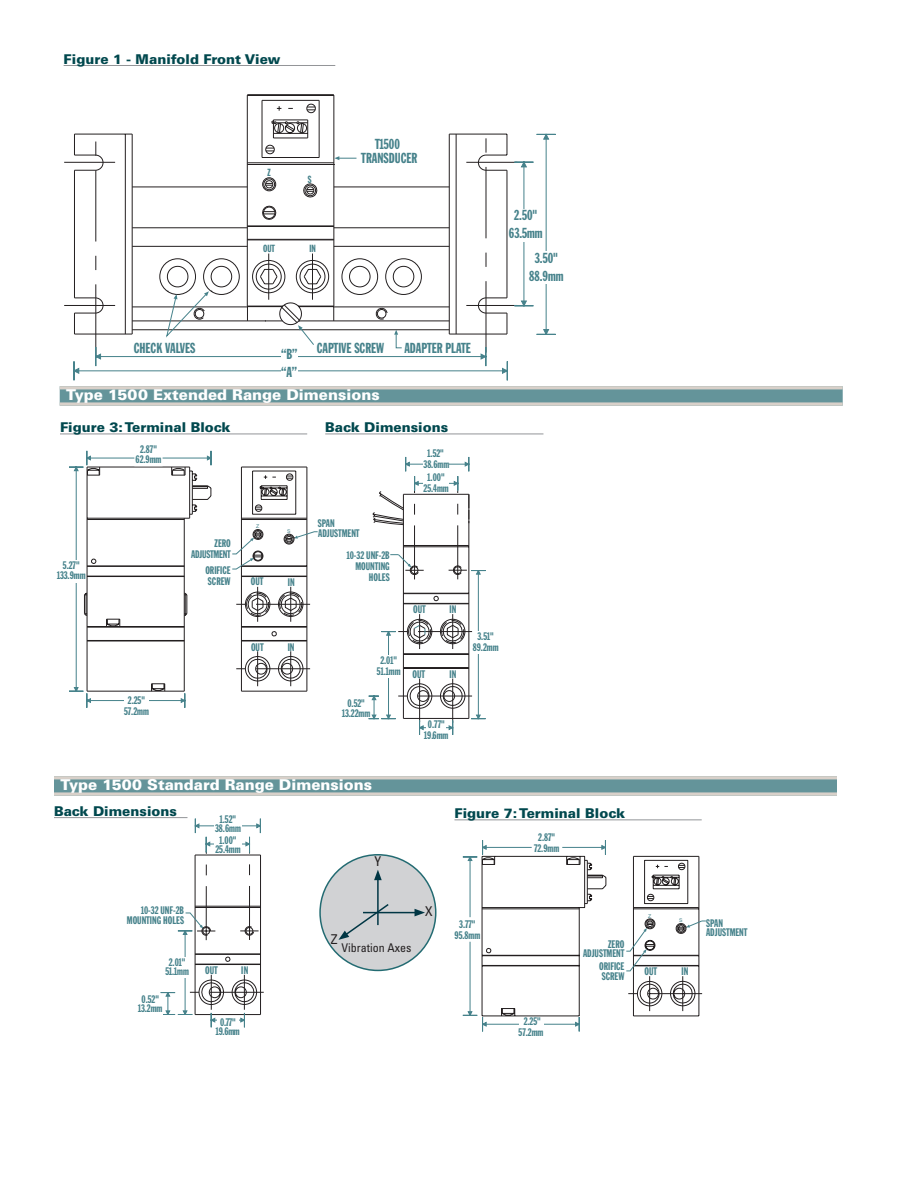
<style>
.page{position:relative;width:918px;height:1188px;background:#fff}
.page>*{position:absolute;margin:0;border:0;box-sizing:border-box;transform-origin:0 0}
.Rule_white_text{font:900 15px "Univers LT Std";color:#fff}
.t1{font:14.25px/17.4px "Franklin Gothic Extra Cond";color:#46828b;text-align:center}
.Pargraph_head_new_st{font:900 13.5px "Univers LT Std";color:#00484e}
.body_text{font:condensed 13.5px "Univers LT Std";color:#231f20}
.body_text-2{font:condensed 12px "Univers LT Std";color:#231f20}
.t2{font:10.8px/10.8px "Franklin Gothic Extra Cond";color:#46828b;text-align:center}
.t3{font:10.2px "Franklin Gothic Extra Cond";color:#46828b}
.t4{font:5.1px "Arial";color:#46828b}
</style>
<div class="page">
<hr style="left:262px;top:100px;width:1px;height:58px;background:#231f20">
<hr style="left:319px;top:100px;width:1px;height:58px;background:#231f20">
<hr style="left:333px;top:95px;width:1px;height:211px;background:#231f20">
<hr style="left:247px;top:95px;width:1px;height:211px;background:#231f20">
<svg style="left:64px;top:105px;width:492px;height:275px"></svg>
<div style="left:509px;top:209px;width:34px;height:32px;background:#fff"></div>
<div style="left:529px;top:252px;width:35px;height:32px;background:#fff"></div>
<hr style="left:64px;top:65px;width:271px;height:1px;background:#939598">
<hr style="left:60px;top:434px;width:247px;height:1px;background:#939598">
<svg style="left:69px;top:450px;width:249px;height:258px"></svg>
<div style="left:57px;top:560px;width:29px;height:22px;background:#fff"></div>
<div style="left:124px;top:695px;width:25px;height:22px;background:#fff"></div>
<hr style="left:325px;top:434px;width:218px;height:1px;background:#939598">
<svg style="left:368px;top:456px;width:118px;height:279px"></svg>
<div style="left:426px;top:719px;width:20px;height:22px;background:#fff"></div>
<div style="left:60px;top:386px;width:783px;height:20px;background:#64949a"></div>
<hr style="left:60px;top:386px;width:783px;height:3px;background:#d8d0c9">
<svg style="left:60px;top:402px;width:783px;height:4px;background:#c5c6c2"></svg>
<hr style="left:454px;top:819px;width:248px;height:1px;background:#939598">
<hr style="left:54px;top:817px;width:134px;height:1px;background:#939598">
<div style="left:54px;top:776px;width:783px;height:20px;background:#64949a"></div>
<hr style="left:54px;top:776px;width:783px;height:3px;background:#d8d0c9">
<svg style="left:54px;top:792px;width:783px;height:4px;background:#c5c7c2"></svg>
<svg style="left:160px;top:818px;width:104px;height:210px"></svg>
<div style="left:165px;top:957px;width:24px;height:21px;background:#fff"></div>
<div style="left:138px;top:994px;width:24px;height:20px;background:#fff"></div>
<svg style="left:462px;top:840px;width:244px;height:192px"></svg>
<div style="left:320px;top:855px;width:116px;height:115px;background:#d1d2d4;border-radius:50%"></div>
<div style="left:319px;top:854px;width:118px;height:117px;border:2px solid #236b72;border-radius:50%"></div>
<hr style="left:377px;top:878px;width:2px;height:47px;background:#003644">
<svg style="left:374px;top:870px;width:8px;height:10px"></svg>
<hr style="left:363px;top:912px;width:54px;height:1px;background:#003644">
<svg style="left:415px;top:909px;width:10px;height:7px"></svg>
<svg style="left:338px;top:902px;width:52px;height:38px"></svg>
<p class="Pargraph_head_new_st" style="left:64px;top:50px;width:218px">Figure 1 - Manifold Front View</p>
<p class="t3" style="left:268px;top:167px;width:5px">Z</p>
<p class="t3" style="left:308px;top:174px;width:5px">S</p>
<p class="t3" style="left:263px;top:243px;width:13px">OUT</p>
<p class="t3" style="left:310px;top:243px;width:8px">IN</p>
<p class="t1" style="left:361px;top:136px;width:58px;line-height:14.1px">T1500<br>TRANSDUCER</p>
<p class="t1" style="left:509px;top:207px;width:35px">2.50"<br>63.5mm</p>
<p class="t1" style="left:529px;top:249px;width:36px">3.50"<br>88.9mm</p>
<p class="t1" style="left:134px;top:339px;width:63px">CHECK VALVES</p>
<p class="t1" style="left:281px;top:345px;width:18px;text-align:left">“B” “A”</p>
<p class="t1" style="left:317px;top:339px;width:69px">CAPTIVE SCREW</p>
<p class="t1" style="left:404px;top:339px;width:68px">ADAPTER PLATE</p>
<p class="Rule_white_text" style="left:66px;top:386px;width:315px">Type 1500 Extended Range Dimensions</p>
<p class="Pargraph_head_new_st" style="left:60px;top:419px;width:172px">Figure 3: Terminal Block</p>
<p class="t2" style="left:57px;top:559px;width:30px">5.27"<br>133.9mm</p>
<p class="t2" style="left:136px;top:443px;width:27px">2.87"<br>62.9mm</p>
<p class="t2" style="left:191px;top:538px;width:41px;text-align:right">ZERO<br>ADJUSTMENT</p>
<p class="t2" style="left:205px;top:565px;width:27px;text-align:left">ORIFICE<br>SCREW</p>
<p class="t2" style="left:124px;top:695px;width:26px">2.25"<br>57.2mm</p>
<p class="Pargraph_head_new_st" style="left:325px;top:419px;width:125px">Back Dimensions</p>
<p class="t2" style="left:424px;top:448px;width:27px">1.52"<br>38.6mm</p>
<p class="t4" style="left:256px;top:524px;width:5px">Z</p>
<p class="t2" style="left:318px;top:519px;width:43px;line-height:9.6px;text-align:left">SPAN<br>ADJUSTMENT</p>
<p class="t4" style="left:287px;top:528px;width:5px">S</p>
<p class="t2" style="left:251px;top:576px;width:14px">OUT</p>
<p class="t2" style="left:251px;top:641px;width:14px">OUT</p>
<p class="t2" style="left:288px;top:577px;width:8px">IN</p>
<p class="t2" style="left:288px;top:642px;width:8px">IN</p>
<p class="t2" style="left:347px;top:550px;width:44px;text-align:right">10-32 UNF-2B<br>MOUNTING<br>HOLES</p>
<p class="t2" style="left:377px;top:655px;width:25px">2.01"<br>51.1mm</p>
<p class="t2" style="left:342px;top:697px;width:30px">0.52"<br>13.22mm</p>
<p class="t2" style="left:424px;top:472px;width:27px">1.00"<br>25.4mm</p>
<p class="t2" style="left:413px;top:604px;width:14px">OUT</p>
<p class="t2" style="left:450px;top:604px;width:8px">IN</p>
<p class="t2" style="left:413px;top:669px;width:14px">OUT</p>
<p class="t2" style="left:450px;top:669px;width:8px">IN</p>
<p class="t2" style="left:424px;top:719px;width:26px">0.77"<br>19.6mm</p>
<p class="Rule_white_text" style="left:60px;top:776px;width:313px">Type 1500 Standard Range Dimensions</p>
<p class="t2" style="left:473px;top:631px;width:27px">3.51"<br>89.2mm</p>
<p class="Pargraph_head_new_st" style="left:54px;top:803px;width:125px">Back Dimensions</p>
<p class="Pargraph_head_new_st" style="left:454px;top:805px;width:172px">Figure 7: Terminal Block</p>
<p class="t2" style="left:215px;top:815px;width:27px;line-height:9px">1.52"<br>38.6mm</p>
<p class="t2" style="left:215px;top:836px;width:27px;line-height:9px">1.00"<br>25.4mm</p>
<p class="t2" style="left:534px;top:832px;width:27px">2.87"<br>72.9mm</p>
<p class="t2" style="left:127px;top:904px;width:59px;text-align:right">10-32 UNF-2B<br>MOUNTING HOLES</p>
<p class="t2" style="left:165px;top:958px;width:25px;line-height:9px">2.01"<br>51.1mm</p>
<p class="t2" style="left:138px;top:994px;width:26px;line-height:9px">0.52"<br>13.2mm</p>
<p class="t2" style="left:205px;top:965px;width:14px">OUT</p>
<p class="t2" style="left:241px;top:965px;width:9px">IN</p>
<p class="t2" style="left:216px;top:1017px;width:25px;line-height:9px">0.77"<br>19.6mm</p>
<p class="body_text" style="left:375px;top:853px;width:8px">Y</p>
<p class="body_text" style="left:331px;top:931px;width:8px">Z</p>
<p class="body_text-2" style="left:342px;top:940px;width:71px">Vibration Axes</p>
<p class="body_text" style="left:425px;top:903px;width:9px">X</p>
<p class="t2" style="left:455px;top:919px;width:27px">3.77"<br>95.8mm</p>
<p class="t2" style="left:519px;top:1016px;width:26px">2.25"<br>57.2mm</p>
<p class="t2" style="left:583px;top:939px;width:43px;line-height:9.6px;text-align:right">ZERO<br>ADJUSTMENT</p>
<p class="t2" style="left:599px;top:961px;width:27px;line-height:9.6px;text-align:left">ORIFICE<br>SCREW</p>
<p class="t4" style="left:648px;top:913px;width:5px">Z</p>
<p class="t4" style="left:679px;top:918px;width:5px">S</p>
<p class="t2" style="left:645px;top:966px;width:14px">OUT</p>
<p class="t2" style="left:682px;top:966px;width:8px">IN</p>
<p class="t2" style="left:706px;top:919px;width:43px;line-height:9px;text-align:left">SPAN<br>ADJUSTMENT</p>
</div>
